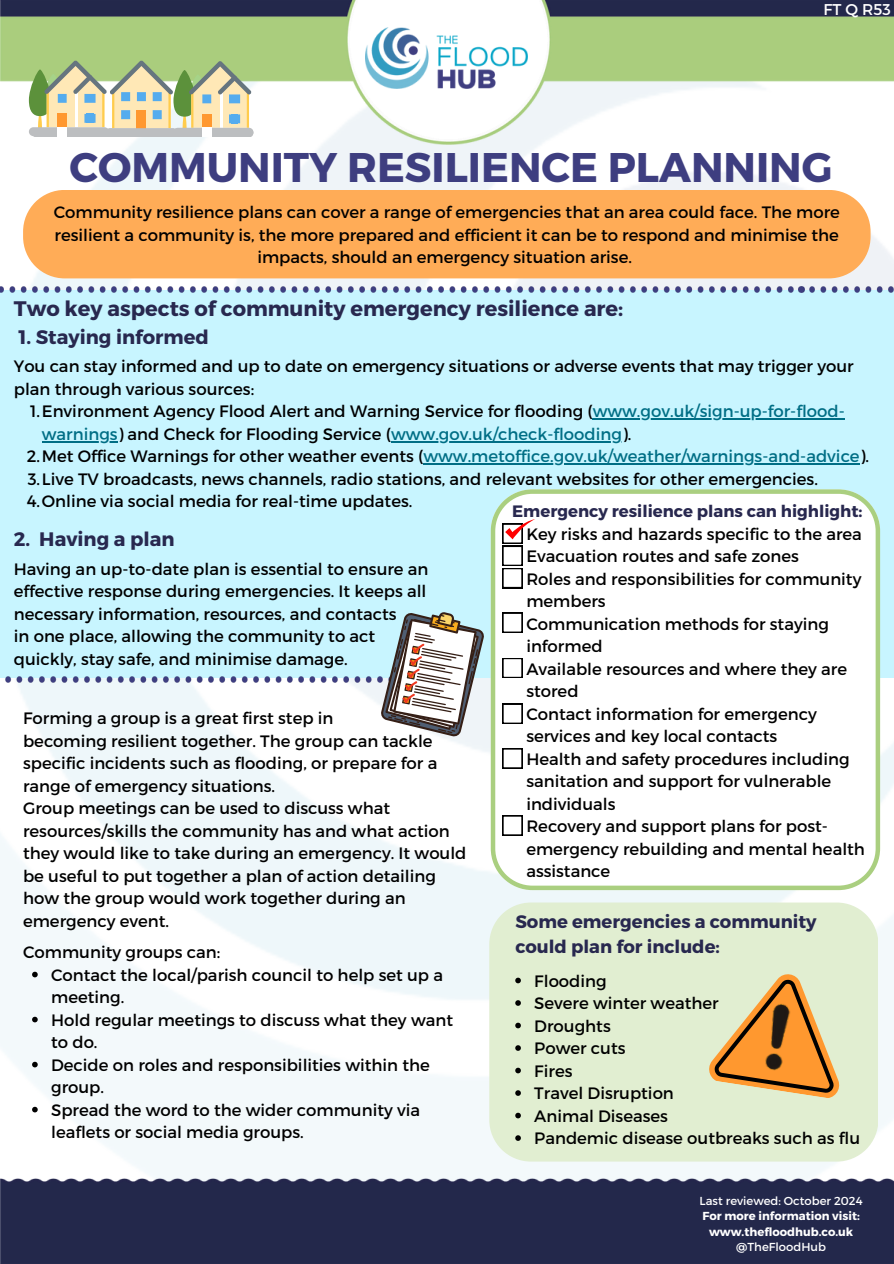
<style>
.page{position:relative;width:894px;height:1264px;background:#fff}
.page>*{position:absolute;margin:0;border:0;box-sizing:border-box;transform-origin:0 0}
.t1{font:700 41.4px "Montserrat";color:#3e3e80}
.t2{font:700 21px "Montserrat";color:#28284f}
.t3{font:700 19.5px "Montserrat";color:#28284f}
.t4{font:700 18px/24.8px "Montserrat";color:#28284f}
.t5{font:16.5px/22.5px "Montserrat";color:#000}
.t6{font:16.5px "Montserrat";color:#006e85}
.t7{font:700 16.5px "Montserrat";color:#28284f}
.t8{font:15.6px "Montserrat";color:#fff}
.t9{font:11.55px "Montserrat";color:#fff}
.t10{font:700 11.55px/15.5px "Montserrat";color:#fff;text-align:center}
.s1{color:#006e85}
.s2{color:#000}
</style>
<div class="page">
<div style="left:0;top:290px;width:893px;height:388px;background:#c8f5ff"></div>
<img style="left:0;top:0;width:893px;height:144px">
<img style="left:365px;top:27px;width:162px;height:62px">
<img style="left:0;top:1172px;width:893px;height:91px">
<img style="left:5px;top:676px;width:374px;height:6px">
<svg style="left:490px;top:489px;width:389px;height:401px"></svg>
<svg style="left:502px;top:612px;width:20px;height:20px"></svg>
<svg style="left:502px;top:658px;width:20px;height:20px"></svg>
<svg style="left:502px;top:703px;width:20px;height:20px"></svg>
<svg style="left:502px;top:748px;width:20px;height:20px"></svg>
<svg style="left:502px;top:815px;width:20px;height:20px"></svg>
<svg style="left:502px;top:519px;width:33px;height:69px"></svg>
<div style="left:23px;top:190px;width:847px;height:88px;background:#ffac57"></div>
<svg style="left:379px;top:612px;width:106px;height:125px"></svg>
<img style="left:0;top:286px;width:798px;height:6px">
<img style="left:798px;top:286px;width:95px;height:6px">
<div style="left:489px;top:902px;width:388px;height:259px;background:#e1eed1"></div>
<svg style="left:515px;top:977px;width:5px;height:6px"></svg>
<svg style="left:515px;top:1000px;width:5px;height:5px"></svg>
<svg style="left:515px;top:1022px;width:5px;height:6px"></svg>
<svg style="left:515px;top:1045px;width:5px;height:5px"></svg>
<svg style="left:515px;top:1067px;width:5px;height:6px"></svg>
<svg style="left:515px;top:1090px;width:5px;height:5px"></svg>
<svg style="left:515px;top:1112px;width:5px;height:6px"></svg>
<svg style="left:515px;top:1135px;width:5px;height:5px"></svg>
<svg style="left:704px;top:961px;width:153px;height:138px"></svg>
<img style="left:755px;top:991px;width:46px;height:91px">
<svg style="left:29px;top:60px;width:224px;height:77px"></svg>
<div style="left:173px;top:128px;width:80px;height:9px;background:#bcbec0;border-radius:4px"></div>
<div style="left:202px;top:128px;width:9px;height:9px;background:#fff"></div>
<svg style="left:32px;top:971px;width:6px;height:6px"></svg>
<svg style="left:32px;top:1016px;width:6px;height:6px"></svg>
<svg style="left:32px;top:1061px;width:6px;height:6px"></svg>
<svg style="left:32px;top:1106px;width:6px;height:6px"></svg>
<hr style="left:592px;top:418px;width:252px;height:1px;background:#006e85">
<hr style="left:42px;top:441px;width:76px;height:1px;background:#006e85">
<hr style="left:391px;top:441px;width:231px;height:1px;background:#006e85">
<hr style="left:423px;top:463px;width:436px;height:1px;background:#006e85">
<p class="t8" style="left:823px;top:0;width:69px">FT Q R53</p>
<h2 class="t1" style="left:69px;top:140px;width:764px">COMMUNITY RESILIENCE PLANNING</h2>
<p class="t5" style="left:54px;top:200px;width:787px;text-align:center">Community resilience plans can cover a range of emergencies that an area could face. The more resilient a community is, the more prepared and efficient it can be to respond and minimise the impacts, should an emergency situation arise.</p>
<p class="t2" style="left:14px;top:295px;width:610px">Two key aspects of community emergency resilience are:</p>
<p class="t3" style="left:18px;top:324px;width:192px">1. Staying informed</p>
<p class="t5" style="left:14px;top:354px;width:841px">You can stay informed and up to date on emergency situations or adverse events that may trigger your plan through various sources:</p>
<p class="t5" style="left:30px;top:399px;width:815px">1.Environment Agency Flood Alert and Warning Service for flooding (<span class="s1">www.gov.uk/sign-up-for-flood-</span></p>
<p class="t6" style="left:42px;top:423px;width:590px">warnings<span class="s2">) and Check for Flooding Service (</span>www.gov.uk/check-flooding<span class="s2">).</span></p>
<p class="t6" style="left:27px;top:445px;width:843px"><span class="s2">2.Met Office Warnings for other weather events (</span>www.metoffice.gov.uk/weather/warnings-and-advice<span class="s2">).</span></p>
<p class="t5" style="left:28px;top:467px;width:791px">3.Live TV broadcasts, news channels, radio stations, and relevant websites for other emergencies.</p>
<p class="t5" style="left:27px;top:489px;width:387px">4.Online via social media for real-time updates.</p>
<h4 class="t7" style="left:512px;top:500px;width:352px">Emergency resilience plans can highlight:</h4>
<p class="t5" style="left:526px;top:522px;width:337px">Key risks and hazards specific to the area</p>
<p class="t5" style="left:526px;top:544px;width:274px">Evacuation routes and safe zones</p>
<h2 class="t5" style="left:526px;top:567px;width:336px">Roles and responsibilities for community members</h2>
<h2 class="t5" style="left:526px;top:612px;width:304px">Communication methods for staying informed</h2>
<h4 class="t5" style="left:526px;top:657px;width:322px">Available resources and where they are stored</h4>
<p class="t5" style="left:526px;top:702px;width:292px">Contact information for emergency services and key local contacts</p>
<p class="t5" style="left:526px;top:747px;width:325px">Health and safety procedures including sanitation and support for vulnerable individuals</p>
<p class="t5" style="left:526px;top:814px;width:340px">Recovery and support plans for post&shy;emergency rebuilding and mental health assistance</p>
<h3 class="t3" style="left:14px;top:526px;width:162px">2. Having a plan</h3>
<p class="t5" style="left:14px;top:556px;width:416px">Having an up-to-date plan is essential to ensure an effective response during emergencies. It keeps all necessary information, resources, and contacts<br>in one place, allowing the community to act quickly, stay safe, and minimise damage.</p>
<p class="t5" style="left:23px;top:706px;width:445px">Forming a group is a great first step in<br>becoming resilient together. The group can tackle specific incidents such as flooding, or prepare for a range of emergency situations.<br>Group meetings can be used to discuss what resources/skills the community has and what action they would like to take during an emergency. It would be useful to put together a plan of action detailing how the group would work together during an emergency event.</p>
<h4 class="t5" style="left:23px;top:940px;width:199px">Community groups can:</h4>
<h4 class="t5" style="left:51px;top:962px;width:393px">Contact the local/parish council to help set up a meeting.</h4>
<p class="t5" style="left:51px;top:1007px;width:403px">Hold regular meetings to discuss what they want to do.</p>
<p class="t5" style="left:51px;top:1052px;width:380px">Decide on roles and responsibilities within the group.</p>
<p class="t5" style="left:51px;top:1097px;width:370px">Spread the word to the wider community via leaflets or social media groups.</p>
<p class="t4" style="left:515px;top:908px;width:303px">Some emergencies a community could plan for include:</p>
<p class="t5" style="left:534px;top:968px;width:74px">Flooding</p>
<p class="t5" style="left:534px;top:991px;width:186px">Severe winter weather</p>
<p class="t5" style="left:534px;top:1013px;width:78px">Droughts</p>
<p class="t5" style="left:534px;top:1036px;width:93px">Power cuts</p>
<p class="t5" style="left:534px;top:1058px;width:40px">Fires</p>
<p class="t5" style="left:534px;top:1081px;width:141px">Travel Disruption</p>
<p class="t5" style="left:534px;top:1103px;width:135px">Animal Diseases</p>
<p class="t5" style="left:534px;top:1126px;width:327px">Pandemic disease outbreaks such as flu</p>
<h5 class="t9" style="left:698px;top:1190px;width:162px">Last reviewed: January 2022</h5>
<p class="t9" style="left:699px;top:1193px;width:164px">Last reviewed: October 2024</p>
<p class="t10" style="left:702px;top:1207px;width:159px">For more information visit: www.thefloodhub.co.uk</p>
<p class="t9" style="left:736px;top:1239px;width:91px">@TheFloodHub</p>
</div>
